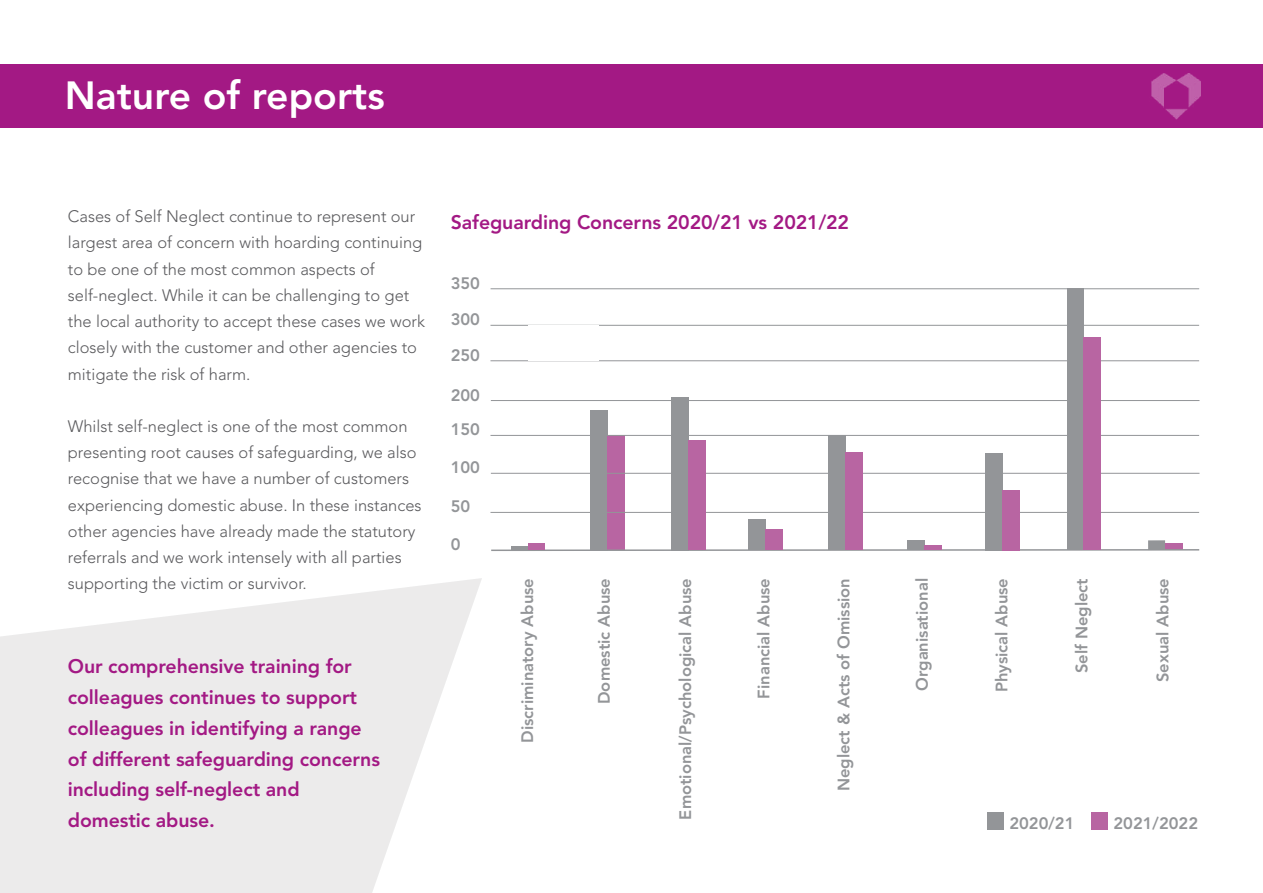
<style>
.page{position:relative;width:1263px;height:893px;background:#fff}
.page>*{position:absolute;margin:0;border:0;box-sizing:border-box;transform-origin:0 0}
.t1{font:800 39px "Avenir";color:#fff}
.t2{font:800 19.5px/30.9px "Avenir";letter-spacing:-.005em;color:#a31984}
.t3{font:300 16.5px/26.2px "Avenir";color:#5a5a5d}
.t4{font:800 16.5px/36.3px "Avenir";color:#939598}
</style>
<div class="page">
<svg style="left:0;top:578px;width:482px;height:315px;fill:#ecebeb"></svg>
<div style="left:590px;top:410px;width:17px;height:140px;background:#939598"></div>
<div style="left:607px;top:435px;width:17px;height:115px;background:#b865a2"></div>
<div style="left:1148px;top:540px;width:17px;height:10px;background:#939598"></div>
<div style="left:1165px;top:543px;width:17px;height:7px;background:#b865a2"></div>
<div style="left:0;top:64px;width:1263px;height:64px;background:#a31984"></div>
<hr style="left:491px;top:473px;width:708px;height:1px;background:#939598">
<hr style="left:490px;top:288px;width:709px;height:1px;background:#939598">
<hr style="left:490px;top:325px;width:709px;height:1px;background:#939598">
<hr style="left:490px;top:360px;width:709px;height:1px;background:#939598">
<hr style="left:491px;top:400px;width:708px;height:1px;background:#939598">
<hr style="left:490px;top:435px;width:709px;height:1px;background:#939598">
<hr style="left:490px;top:512px;width:709px;height:1px;background:#939598">
<svg style="left:491px;top:548px;width:709px;height:3px"></svg>
<div style="left:671px;top:397px;width:17px;height:153px;background:#939598"></div>
<div style="left:688px;top:440px;width:17px;height:110px;background:#b865a2"></div>
<div style="left:749px;top:520px;width:17px;height:30px;background:#939598"></div>
<div style="left:766px;top:529px;width:17px;height:21px;background:#b865a2"></div>
<div style="left:828px;top:435px;width:17px;height:115px;background:#939598"></div>
<div style="left:845px;top:452px;width:17px;height:98px;background:#b865a2"></div>
<div style="left:908px;top:540px;width:17px;height:10px;background:#939598"></div>
<div style="left:925px;top:545px;width:17px;height:5px;background:#b865a2"></div>
<div style="left:986px;top:453px;width:17px;height:97px;background:#939598"></div>
<div style="left:1003px;top:490px;width:17px;height:60px;background:#b865a2"></div>
<div style="left:1067px;top:289px;width:16px;height:261px;background:#939598"></div>
<div style="left:1083px;top:338px;width:18px;height:212px;background:#b865a2"></div>
<hr style="left:511px;top:546px;width:17px;height:4px;background:#939598">
<div style="left:528px;top:543px;width:17px;height:7px;background:#b865a2"></div>
<div style="left:987px;top:813px;width:16px;height:17px;background:#939598"></div>
<div style="left:1091px;top:813px;width:16px;height:17px;background:#b865a2"></div>
<img style="left:1151px;top:74px;width:49px;height:45px">
<div style="left:528px;top:325px;width:71px;height:36px;background:#fff"></div>
<h1 class="t1" style="left:65px;top:65px;width:321px">Nature of reports</h1>
<p class="t3" style="left:68px;top:203px;width:359px">Cases of Self Neglect continue to represent our largest area of concern with hoarding continuing to be one of the most common aspects of self-neglect. While it can be challenging to get the local authority to accept these cases we work closely with the customer and other agencies to mitigate the risk of harm.</p>
<p class="t3" style="left:68px;top:413px;width:355px">Whilst self-neglect is one of the most common presenting root causes of safeguarding, we also recognise that we have a number of customers experiencing domestic abuse. In these instances other agencies have already made the statutory referrals and we work intensely with all parties supporting the victim or survivor.</p>
<p class="t2" style="left:68px;top:651px;width:314px">Our comprehensive training for colleagues continues to support colleagues in identifying a range of different safeguarding concerns including self-neglect and domestic abuse.</p>
<p class="t2" style="left:451px;top:207px;width:400px">Safeguarding Concerns 2020/21 vs 2021/22</p>
<p class="t4" style="left:451px;top:265px;width:31px">350<br>300</p>
<p class="t4" style="left:451px;top:337px;width:31px">250</p>
<p class="t4" style="left:451px;top:377px;width:31px;line-height:34.8px">200<br>150</p>
<p class="t4" style="left:451px;top:449px;width:31px">100</p>
<p class="t4" style="left:451px;top:489px;width:21px">50</p>
<p class="t4" style="left:451px;top:526px;width:11px">0</p>
<p class="t4" style="left:509px;top:743px;width:166px;rotate:-90deg">Discriminatory Abuse</p>
<p class="t4" style="left:586px;top:704px;width:127px;rotate:-90deg">Domestic Abuse</p>
<p class="t4" style="left:667px;top:819px;width:243px;rotate:-90deg">Emotional/Psychological Abuse</p>
<p class="t4" style="left:746px;top:699px;width:122px;rotate:-90deg">Financial Abuse</p>
<p class="t4" style="left:825px;top:791px;width:215px;rotate:-90deg">Neglect &amp; Acts of Omission</p>
<p class="t4" style="left:904px;top:691px;width:114px;rotate:-90deg">Organisational</p>
<p class="t4" style="left:984px;top:692px;width:116px;rotate:-90deg">Physical Abuse</p>
<p class="t4" style="left:1063px;top:673px;width:97px;rotate:-90deg">Self Neglect</p>
<p class="t4" style="left:1145px;top:682px;width:105px;rotate:-90deg">Sexual Abuse</p>
<p class="t4" style="left:1009px;top:806px;width:67px">2020/21</p>
<p class="t4" style="left:1113px;top:806px;width:86px">2021/2022</p>
</div>
